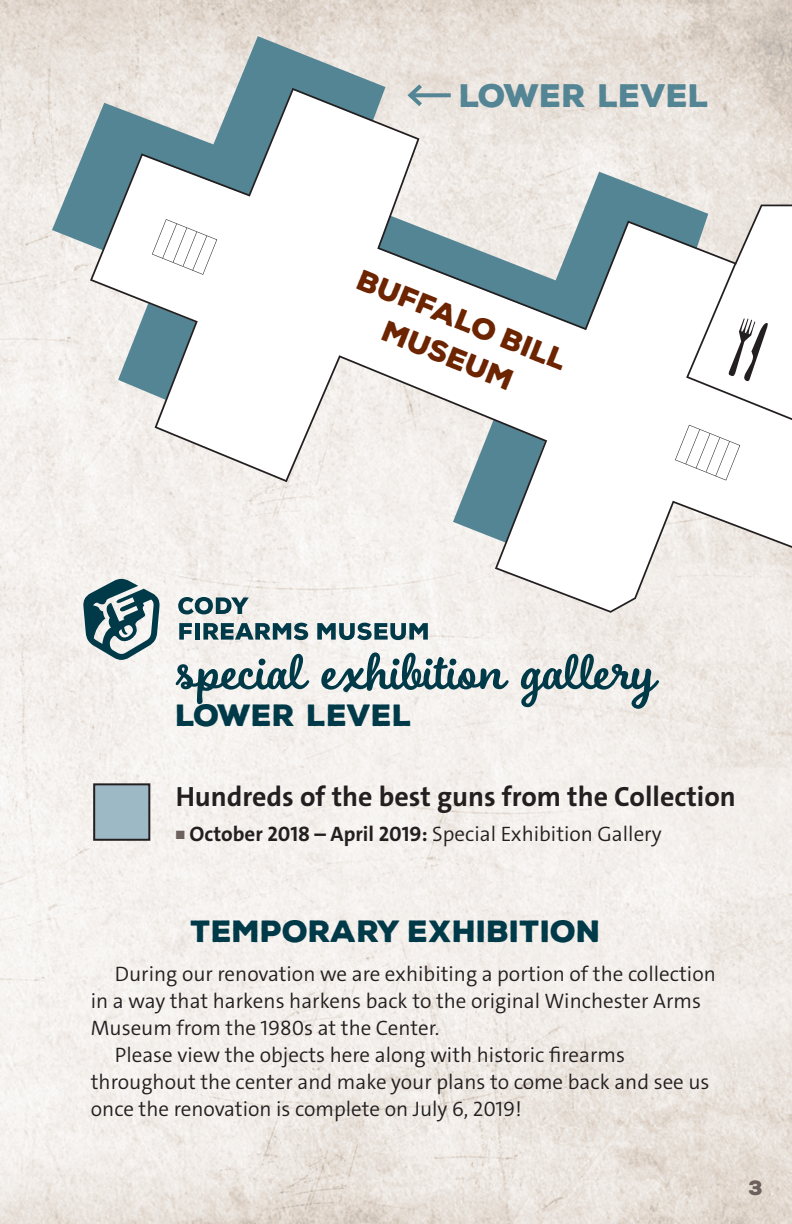
<style>
.page{position:relative;width:792px;height:1224px;background:#fff}
.page>*{position:absolute;margin:0;border:0;box-sizing:border-box;transform-origin:0 0}
.t1{font:700 60.4px "Boucherie Cursive";color:#003a49}
.t2{font:900 31.6px "Nexa Rust Sans";color:#548594}
.t3{font:900 29.8px "Nexa Rust Sans";color:#003a49}
.t4{font:900 28.4px/38.2px "Nexa Rust Sans";color:#6d2401;text-align:center}
.t5{font:700 28px "The Sans C4 s";color:#231f20}
.t6{font:300 21px "The Sans C4 s";color:#231f20}
.t7{font:900 20px "Nexa Rust Sans";color:#6d605d}
.s1{color:#6d605d}
.s2{font-weight:700}
</style>
<div class="page">
<img style="left:0;top:0;width:792px;height:1224px">
<svg style="left:317px;top:623px;width:111px;height:17px"></svg>
<svg style="left:203px;top:623px;width:105px;height:17px;background:#618289"></svg>
<div style="left:195px;top:623px;width:5px;height:17px;background:#003a49"></div>
<svg style="left:179px;top:623px;width:13px;height:17px"></svg>
<svg style="left:178px;top:612px;width:71px;height:2px"></svg>
<svg style="left:83px;top:579px;width:77px;height:81px"></svg>
<div style="left:94px;top:784px;width:55px;height:56px;background:#9db9c5"></div>
<div style="left:93px;top:783px;width:57px;height:58px;border:2px solid #231f20"></div>
<svg style="left:52px;top:36px;width:656px;height:532px;background:#dadad7"></svg>
<svg style="left:90px;top:482px;width:195px;height:130px;fill:#f3f0ec"></svg>
<svg style="left:285px;top:482px;width:507px;height:131px;fill:#f5f2ef"></svg>
<svg style="left:90px;top:88px;width:702px;height:394px"></svg>
<svg style="left:675px;top:263px;width:117px;height:217px"></svg>
<svg style="left:426px;top:93px;width:25px;height:4px"></svg>
<svg style="left:405px;top:80px;width:21px;height:30px"></svg>
<p class="t2" style="left:460px;top:74px;width:252px">LOWER LEVEL</p>
<p class="t4" style="left:366px;top:261px;width:225px;rotate:22deg">BUFFALO BILL<br>MUSEUM</p>
<p class="t1" style="left:177px;top:632px;width:480px">special exhibition gallery</p>
<p class="t3" style="left:176px;top:695px;width:238px">LOWER LEVEL</p>
<p class="t5" style="left:176px;top:779px;width:562px">Hundreds of the best guns from the Collection</p>
<p class="t6" style="left:176px;top:820px;width:488px"><span class="s1">■</span> <span class="s2">October 2018 – April 2019:</span> Special Exhibition Gallery</p>
<p class="t3" style="left:191px;top:911px;width:412px">TEMPORARY EXHIBITION</p>
<p class="t6" style="left:115px;top:960px;width:602px">During our renovation we are exhibiting a portion of the collection</p>
<p class="t6" style="left:91px;top:987px;width:612px">in a way that harkens harkens back to the original Winchester Arms</p>
<p class="t6" style="left:91px;top:1014px;width:350px">Museum from the 1980s at the Center.</p>
<p class="t6" style="left:115px;top:1041px;width:512px">Please view the objects here along with historic firearms</p>
<p class="t6" style="left:91px;top:1068px;width:620px">throughout the center and make your plans to come back and see us</p>
<p class="t6" style="left:91px;top:1095px;width:432px">once the renovation is complete on July 6, 2019!</p>
<p class="t7" style="left:749px;top:1175px;width:16px">3</p>
</div>
